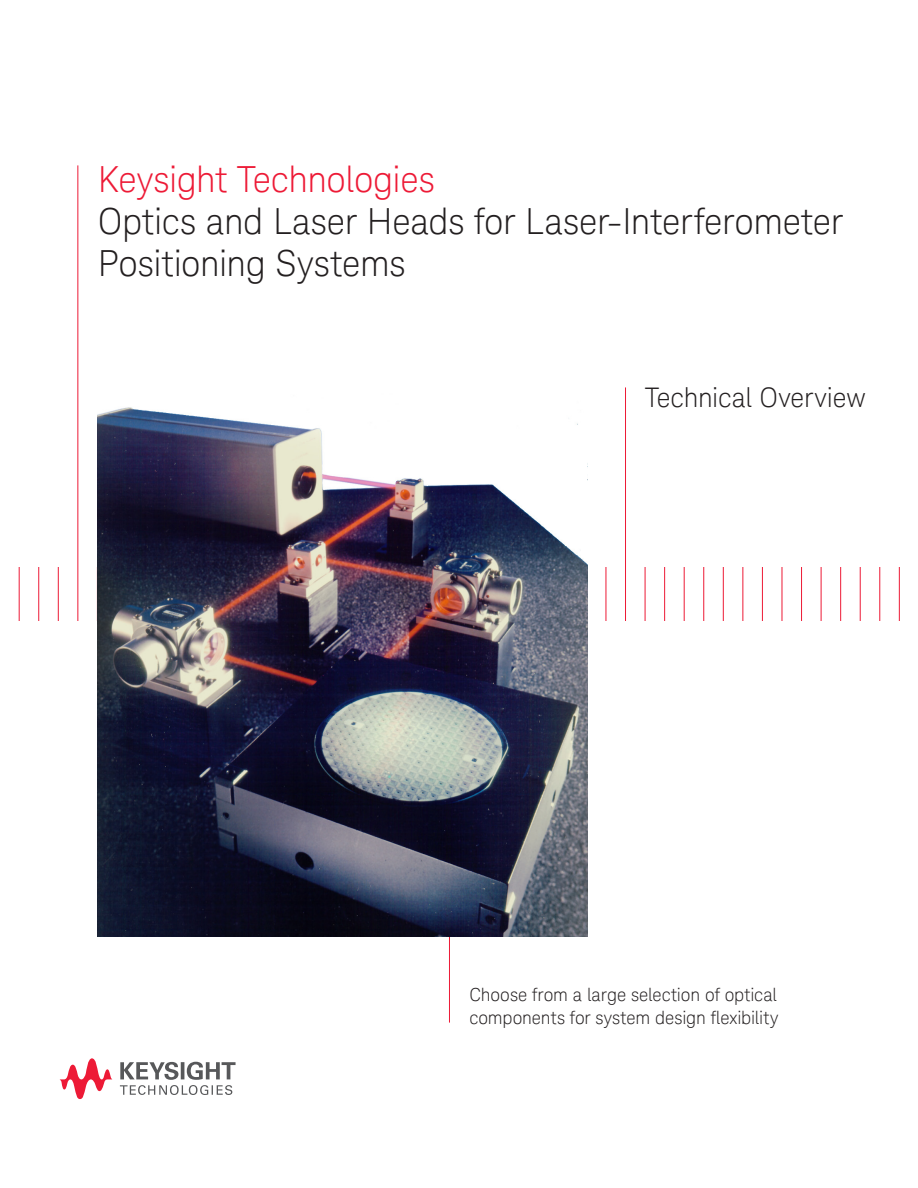
<style>
.page{position:relative;width:918px;height:1188px;background:#fff}
.page>*{position:absolute;margin:0;border:0;box-sizing:border-box;transform-origin:0 0}
.K_Title_-_Main__Blac{font:300 36px "Keysight Sans";letter-spacing:-.01em;color:#231f20}
.K_Title_-_Main__Red{font:300 36px "Keysight Sans";letter-spacing:-.01em;color:#ed1a36}
.K_Title_-_Document_T{font:300 27px "Keysight Sans";letter-spacing:-.01em;color:#231f20}
.K_Heading_3{font:300 18px/22.5px "Keysight Sans";letter-spacing:-.005em;color:#231f20}
</style>
<div class="page">
<svg style="left:120px;top:1062px;width:116px;height:33px"></svg>
<svg style="left:60px;top:1058px;width:53px;height:41px"></svg>
<hr style="left:19px;top:567px;width:1px;height:54px;background:#ed1a36">
<hr style="left:38px;top:567px;width:1px;height:54px;background:#ed1a36">
<hr style="left:58px;top:567px;width:1px;height:54px;background:#ed1a36">
<hr style="left:77px;top:165px;width:1px;height:456px;background:#ed1a36">
<hr style="left:97px;top:567px;width:1px;height:54px;background:#ed1a36">
<hr style="left:449px;top:567px;width:1px;height:456px;background:#ed1a36">
<hr style="left:606px;top:567px;width:1px;height:54px;background:#ed1a36">
<hr style="left:625px;top:387px;width:1px;height:234px;background:#ed1a36">
<hr style="left:645px;top:567px;width:1px;height:54px;background:#ed1a36">
<hr style="left:664px;top:567px;width:1px;height:54px;background:#ed1a36">
<hr style="left:684px;top:567px;width:1px;height:54px;background:#ed1a36">
<hr style="left:703px;top:567px;width:1px;height:54px;background:#ed1a36">
<hr style="left:723px;top:567px;width:1px;height:54px;background:#ed1a36">
<hr style="left:742px;top:567px;width:1px;height:54px;background:#ed1a36">
<hr style="left:762px;top:567px;width:1px;height:54px;background:#ed1a36">
<hr style="left:782px;top:567px;width:1px;height:54px;background:#ed1a36">
<hr style="left:801px;top:567px;width:1px;height:54px;background:#ed1a36">
<hr style="left:821px;top:567px;width:1px;height:54px;background:#ed1a36">
<hr style="left:840px;top:567px;width:1px;height:54px;background:#ed1a36">
<hr style="left:860px;top:567px;width:1px;height:54px;background:#ed1a36">
<hr style="left:879px;top:567px;width:1px;height:54px;background:#ed1a36">
<hr style="left:899px;top:567px;width:1px;height:54px;background:#ed1a36">
<img style="left:98px;top:407px;width:490px;height:530px">
<p class="K_Title_-_Main__Red" style="left:98px;top:158px;width:339px">Keysight Technologies</p>
<p class="K_Title_-_Main__Blac" style="left:98px;top:200px;width:747px">Optics and Laser Heads for Laser-Interferometer</p>
<p class="K_Title_-_Main__Blac" style="left:98px;top:242px;width:309px">Positioning Systems</p>
<p class="K_Title_-_Document_T" style="left:645px;top:382px;width:222px">Technical Overview</p>
<p class="K_Heading_3" style="left:469px;top:984px;width:311px">Choose from a large selection of optical components for system design flexibility</p>
</div>
